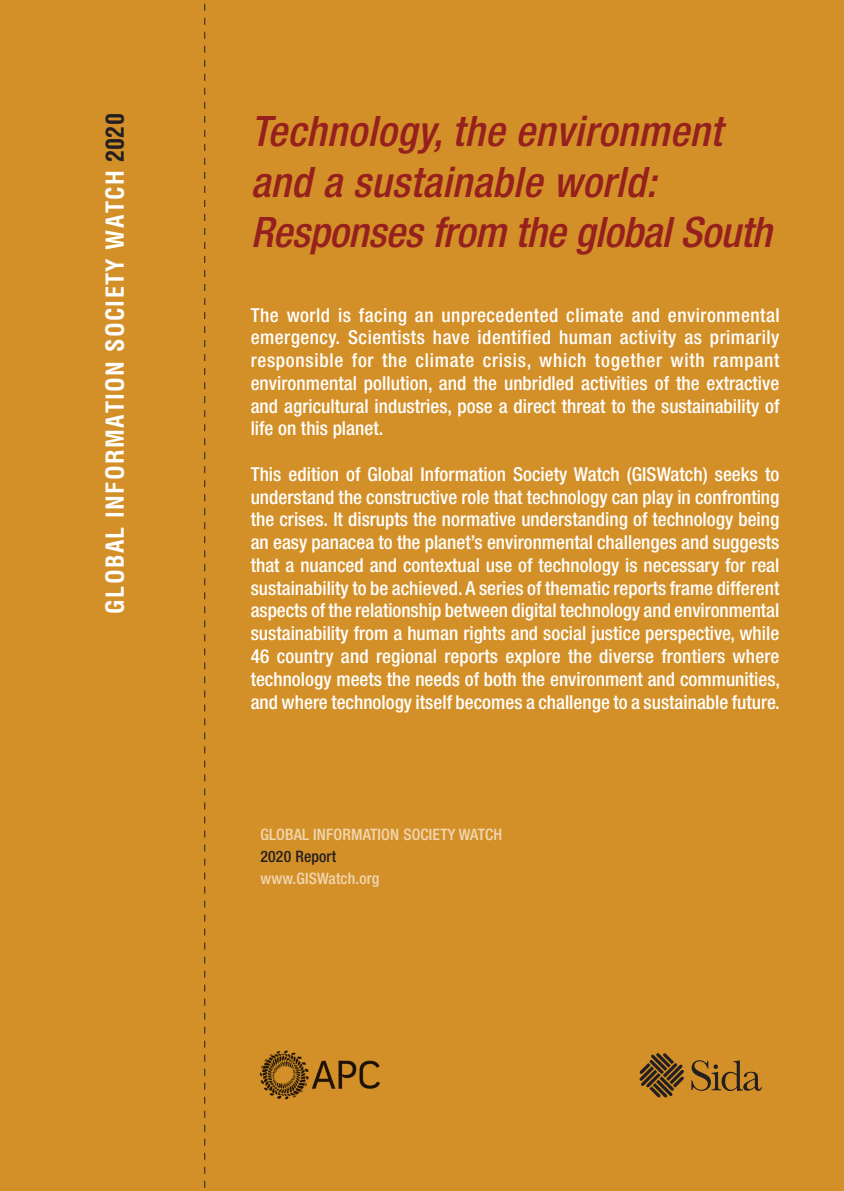
<style>
.page{position:relative;width:844px;height:1191px;background:#fff}
.page>*{position:absolute;margin:0;border:0;box-sizing:border-box;transform-origin:0 0}
.t1{font:italic 500 condensed 42px/50.4px "Helvetica Neue";letter-spacing:.01em;color:#95201d}
.t2{font:700 condensed 24.15px "Helvetica";letter-spacing:.055em;color:#fff}
.t3{font:500 condensed 19.25px/22.8px "Helvetica Neue";color:#fff;text-align:justify}
.t4{font:500 condensed 15.75px "Helvetica Neue";letter-spacing:.01em;color:#f1d7b3}
.t5{font:500 condensed 15.75px "Helvetica Neue";letter-spacing:.01em;color:#231f20}
.s1{color:#231f20}
</style>
<div class="page">
<div style="left:0;top:0;width:843px;height:1191px;background:#d49028"></div>
<img style="left:259px;top:1050px;width:121px;height:50px">
<svg style="left:204px;top:3px;width:1px;height:1185px"></svg>
<svg style="left:639px;top:1053px;width:45px;height:44px"></svg>
<svg style="left:691px;top:1060px;width:70px;height:31px"></svg>
<p class="t2" style="left:100px;top:613px;width:502px;rotate:-90deg">GLOBAL INFORMATION SOCIETY WATCH <span class="s1">2020</span></p>
<h1 class="t1" style="left:251px;top:106px;width:522px">Technology, the environment and a sustainable world:<br>Responses from the global South</h1>
<p class="t3" style="left:251px;top:303px;width:530px">The world is facing an unprecedented climate and environmental emergency. Scientists have identified human activity as primarily responsible for the climate crisis, which together with rampant environmental pollution, and the unbridled activities of the extractive and agricultural industries, pose a direct threat to the sustainability of life on this planet.</p>
<p class="t3" style="left:251px;top:462px;width:531px">This edition of Global Information Society Watch (GISWatch) seeks to understand the constructive role that technology can play in confronting the crises. It disrupts the normative understanding of technology being an easy panacea to the planet’s environmental challenges and suggests that a nuanced and contextual use of technology is necessary for real sustainability to be achieved. A series of thematic reports frame different aspects of the relationship between digital technology and environmental sustainability from a human rights and social justice perspective, while 46 country and regional reports explore the diverse frontiers where technology meets the needs of both the environment and communities, and where technology itself becomes a challenge to a sustainable future.</p>
<p class="t4" style="left:260px;top:825px;width:243px">GLOBAL INFORMATION SOCIETY WATCH</p>
<p class="t5" style="left:260px;top:846px;width:77px">2020 Report</p>
<p class="t4" style="left:260px;top:868px;width:120px">www.GISWatch.org</p>
</div>
